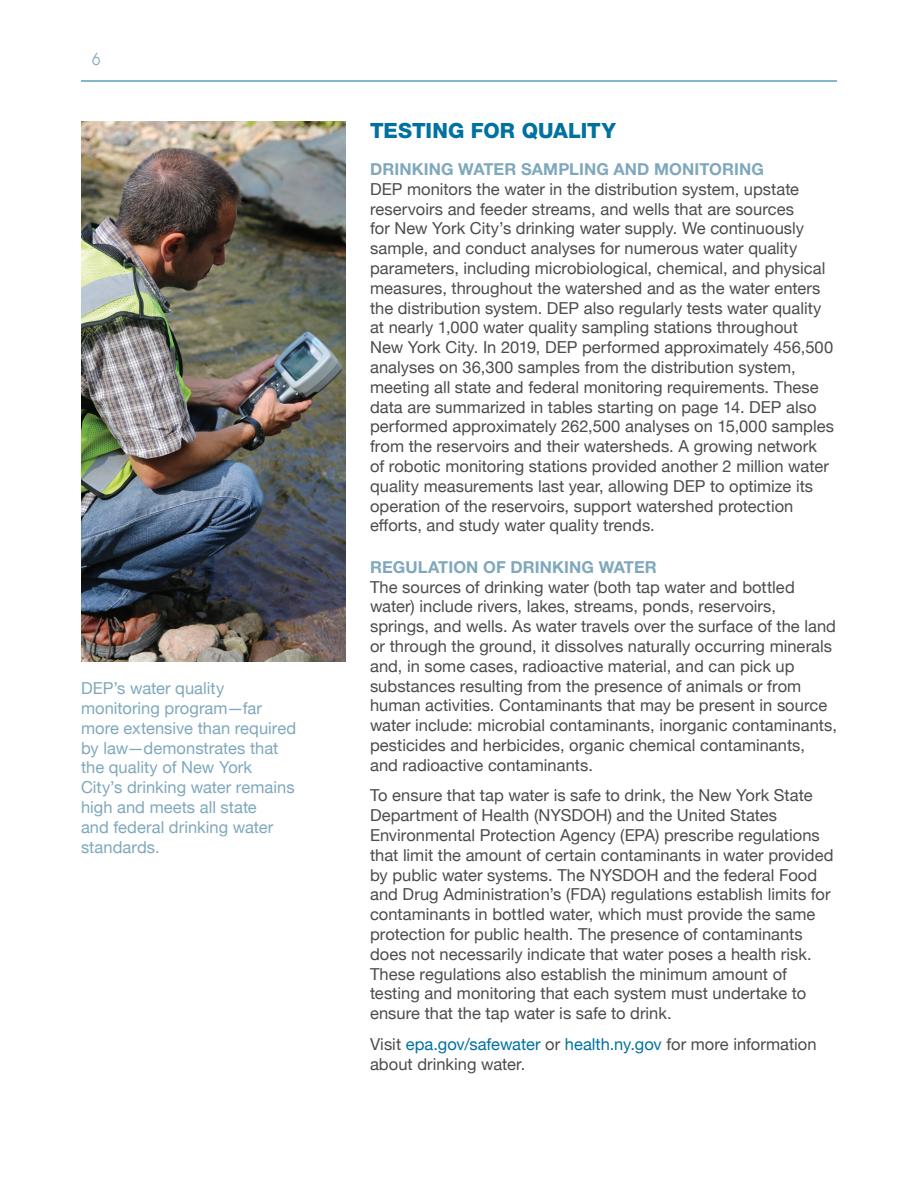
<style>
.page{position:relative;width:918px;height:1188px;background:#fff}
.page>*{position:absolute;margin:0;border:0;box-sizing:border-box;transform-origin:0 0}
.Header-1{font:800 21px "Helvetica Neue";letter-spacing:.005em;color:#0071a1}
.Body{font:16.5px/19.8px "Helvetica Neue";color:#4b4c4d}
.t1{font:16.5px/19.8px "Helvetica Neue";color:#7fa8bc}
.Header-2{font:700 16.5px "Helvetica Neue";letter-spacing:.005em;color:#7fa8bc}
.t2{font:16.5px "Avant Garde";color:#7fa8bc;scale:.91 1}
.s1{color:#0071a1}
</style>
<div class="page">
<hr style="left:81px;top:81px;width:756px;height:1px;background:#0071a1">
<img style="left:81px;top:122px;width:265px;height:540px">
<p class="t2" style="left:92px;top:50px;width:11px">6</p>
<p class="t1" style="left:81px;top:679px;width:217px">DEP’s water quality monitoring program—far more extensive than required by law—demonstrates that the quality of New York<br>City’s drinking water remains high and meets all state<br>and federal drinking water standards.</p>
<p class="Header-1" style="left:370px;top:118px;width:247px">TESTING FOR QUALITY</p>
<p class="Header-2" style="left:370px;top:159px;width:396px">DRINKING WATER SAMPLING AND MONITORING</p>
<p class="Body" style="left:370px;top:180px;width:466px">DEP monitors the water in the distribution system, upstate reservoirs and feeder streams, and wells that are sources<br>for New York City’s drinking water supply. We continuously sample, and conduct analyses for numerous water quality parameters, including microbiological, chemical, and physical measures, throughout the watershed and as the water enters the distribution system. DEP also regularly tests water quality at nearly 1,000 water quality sampling stations throughout New York City. In 2019, DEP performed approximately 456,500 analyses on 36,300 samples from the distribution system, meeting all state and federal monitoring requirements. These data are summarized in tables starting on page 14. DEP also performed approximately 262,500 analyses on 15,000 samples from the reservoirs and their watersheds. A growing network of robotic monitoring stations provided another 2 million water quality measurements last year, allowing DEP to optimize its operation of the reservoirs, support watershed protection efforts, and study water quality trends.</p>
<p class="Header-2" style="left:370px;top:557px;width:288px">REGULATION OF DRINKING WATER</p>
<p class="Body" style="left:370px;top:578px;width:468px">The sources of drinking water (both tap water and bottled water) include rivers, lakes, streams, ponds, reservoirs, springs, and wells. As water travels over the surface of the land or through the ground, it dissolves naturally occurring minerals and, in some cases, radioactive material, and can pick up substances resulting from the presence of animals or from human activities. Contaminants that may be present in source water include: microbial contaminants, inorganic contaminants, pesticides and herbicides, organic chemical contaminants, and radioactive contaminants.</p>
<p class="Body" style="left:370px;top:787px;width:465px">To ensure that tap water is safe to drink, the New York State Department of Health (NYSDOH) and the United States Environmental Protection Agency (EPA) prescribe regulations that limit the amount of certain contaminants in water provided by public water systems. The NYSDOH and the federal Food and Drug Administration’s (FDA) regulations establish limits for contaminants in bottled water, which must provide the same protection for public health. The presence of contaminants does not necessarily indicate that water poses a health risk.<br>These regulations also establish the minimum amount of testing and monitoring that each system must undertake to ensure that the tap water is safe to drink.</p>
<p class="Body" style="left:370px;top:1035px;width:448px">Visit <span class="s1">epa.gov/safewater</span> or <span class="s1">health.ny.gov</span> for more information about drinking water.</p>
</div>
